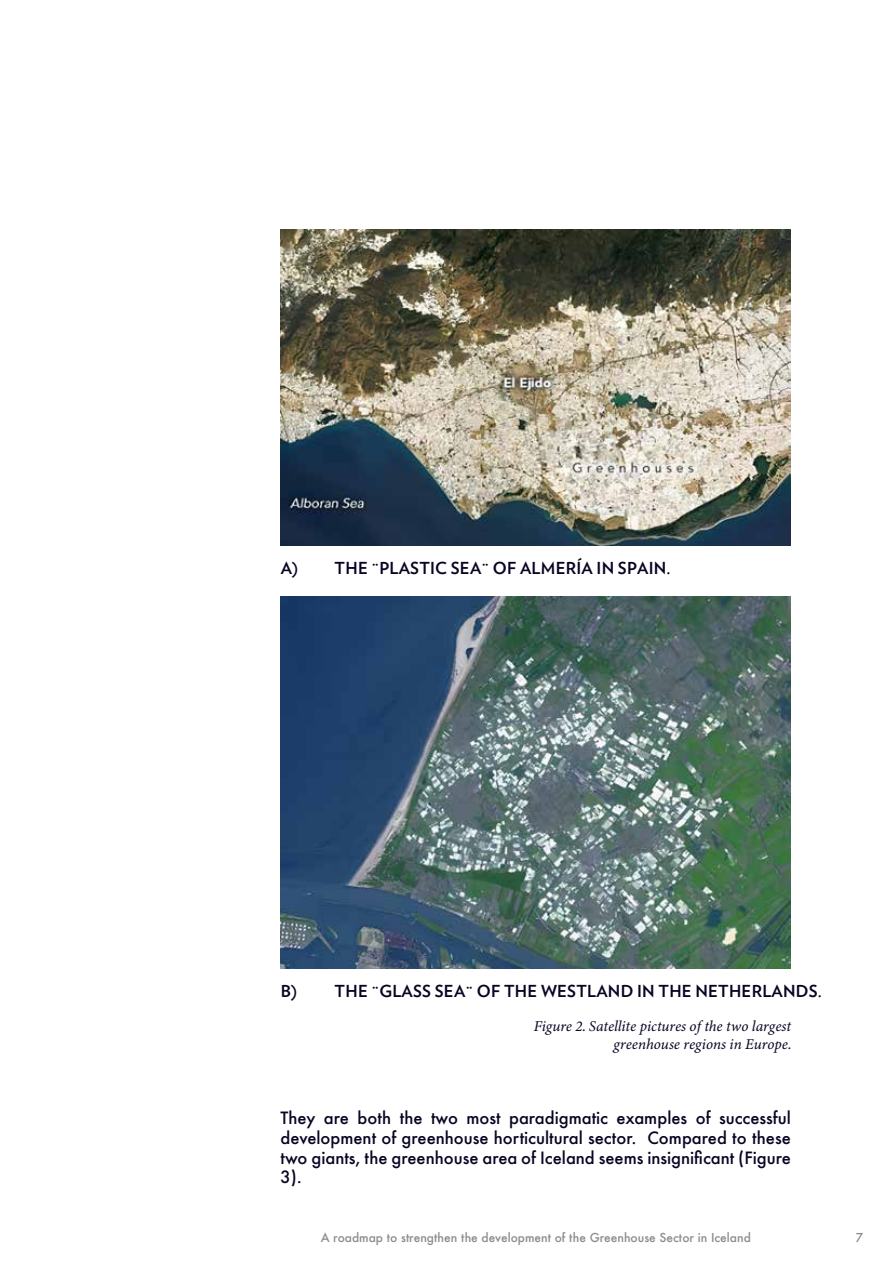
<style>
.page{position:relative;width:893px;height:1263px;background:#fff}
.page>*{position:absolute;margin:0;border:0;box-sizing:border-box;transform-origin:0 0}
.t1{font:500 16.5px/19.8px "Futura";color:#090422;text-align:justify}
.t2{font:700 16.5px "Verlag";letter-spacing:.015em;color:#090422}
.t3{font:italic 15px/18px "Minion Variable Concept";color:#090422;text-align:right}
.t4{font:500 12px "Futura";color:#8a8c8e}
</style>
<div class="page">
<img style="left:281px;top:230px;width:510px;height:315px">
<img style="left:281px;top:597px;width:510px;height:372px">
<p class="t2" style="left:281px;top:555px;width:391px">A) THE ¨PLASTIC SEA¨ OF ALMERÍA IN SPAIN.</p>
<p class="t2" style="left:281px;top:978px;width:543px">B) THE ¨GLASS SEA¨ OF THE WESTLAND IN THE NETHERLANDS.</p>
<p class="t3" style="left:534px;top:1017px;width:259px">Figure 2. Satellite pictures of the two largest greenhouse regions in Europe.</p>
<p class="t1" style="left:281px;top:1108px;width:512px">They are both the two most paradigmatic examples of successful development of greenhouse horticultural sector. Compared to these two giants, the greenhouse area of Iceland seems insignificant (Figure 3).</p>
<p class="t4" style="left:321px;top:1230px;width:432px">A roadmap to strengthen the development of the Greenhouse Sector in Iceland</p>
<p class="t4" style="left:856px;top:1230px;width:9px">7</p>
</div>
